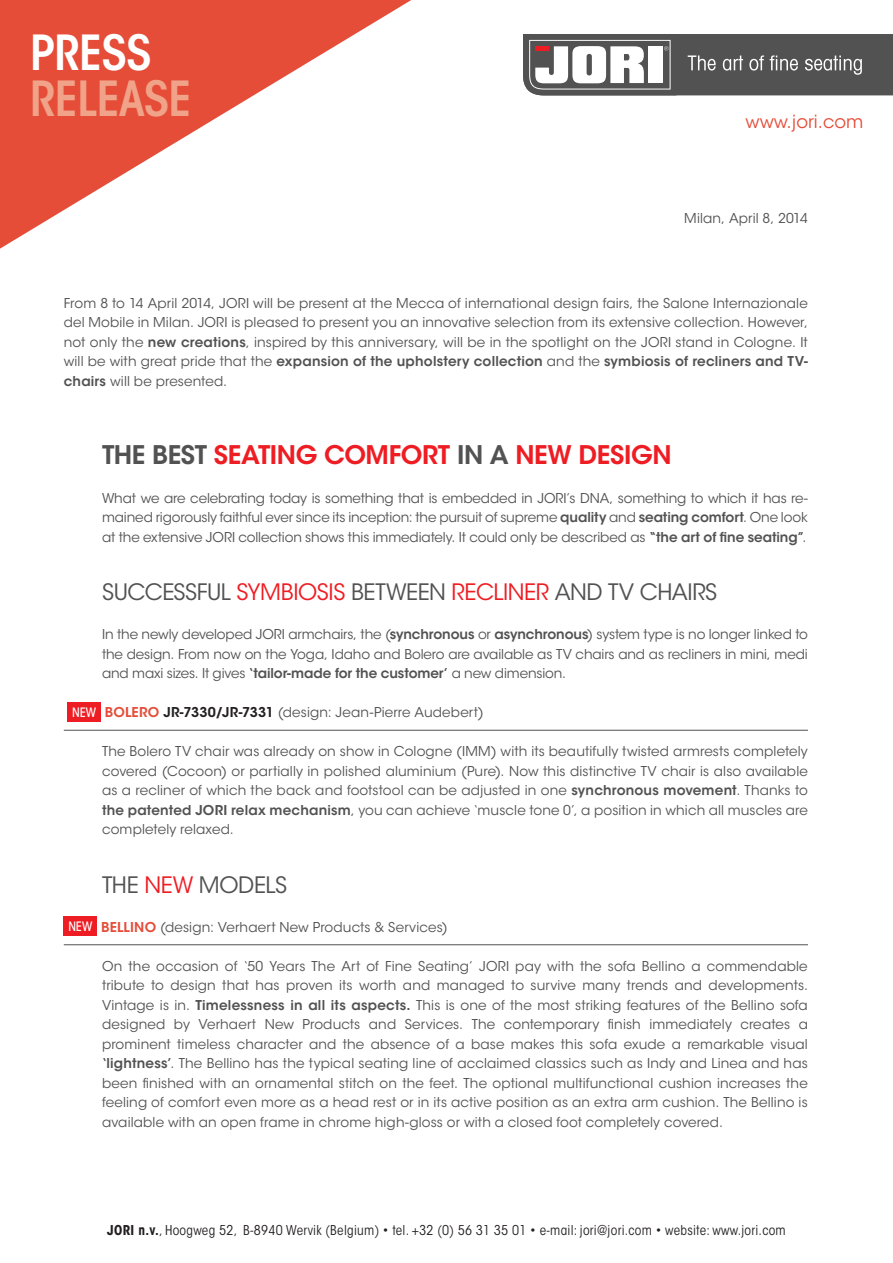
<style>
.page{position:relative;width:893px;height:1263px;background:#fff}
.page>*{position:absolute;margin:0;border:0;box-sizing:border-box;transform-origin:0 0}
.t1{font:600 condensed 48px "ITC Avant Garde Std";letter-spacing:-.02em;color:#f1a389}
.t2{font:600 condensed 48px "ITC Avant Garde Std";letter-spacing:-.02em;color:#fff}
.t3{font:600 25.5px "ITC Avant Garde Std";letter-spacing:-.015em;color:#ee1d23}
.t4{font:22.5px "ITC Avant Garde Std";letter-spacing:-.015em;color:#515251}
.Kop_5{font:18px "ITC Avant Garde Std";color:#e54d39}
.t5{font:13.5px/19.5px "ITC Avant Garde Std";letter-spacing:.01em;color:#515251;text-align:justify}
.Standaard{font:condensed 13.5px "ITC Avant Garde Std";letter-spacing:.02em;color:#231f20}
.t6{font:500 condensed 12.9px "ITC Avant Garde Std";letter-spacing:-.01em;color:#fff}
.s1{font-weight:600}
.s2{color:#515251}
.s3{color:#ee1d23}
.s4{font-weight:600;color:#e54d39}
.s5{font-weight:600;color:#231f20}
.s6{font-weight:700}
</style>
<div class="page">
<svg style="left:523px;top:34px;width:370px;height:61px"></svg>
<svg style="left:0;top:0;width:411px;height:249px"></svg>
<hr style="left:64px;top:730px;width:744px;height:1px;background:#515251">
<hr style="left:64px;top:944px;width:744px;height:1px;background:#515251">
<div style="left:68px;top:702px;width:33px;height:20px;background:#ee1d23"></div>
<div style="left:64px;top:916px;width:33px;height:20px;background:#ee1d23"></div>
<p class="t2" style="left:30px;top:22px;width:123px">PRESS</p>
<p class="t1" style="left:30px;top:69px;width:164px">RELEASE</p>
<p class="Kop_5" style="left:745px;top:111px;width:119px">www.jori.com</p>
<p class="t5" style="left:684px;top:208px;width:125px">Milan, April 8, 2014</p>
<p class="t5" style="left:64px;top:293px;width:746px">From 8 to 14 April 2014, JORI will be present at the Mecca of international design fairs, the Salone Internazionale del Mobile in Milan. JORI is pleased to present you an innovative selection from its extensive collection. However, not only the <span class="s1">new creations</span>, inspired by this anniversary, will be in the spotlight on the JORI stand in Cologne. It will be with great pride that the <span class="s1">expansion of the upholstery collection</span> and the <span class="s1">symbiosis of recliners and TV&shy;chairs</span> will be presented.</p>
<p class="t3" style="left:102px;top:438px;width:571px"><span class="s2">THE BEST</span> SEATING COMFORT <span class="s2">IN A</span> NEW DESIGN</p>
<p class="t5" style="left:102px;top:488px;width:707px">What we are celebrating today is something that is embedded in JORI’s DNA, something to which it has re&shy;mained rigorously faithful ever since its inception: the pursuit of supreme <span class="s1">quality</span> and <span class="s1">seating comfort</span>. One look at the extensive JORI collection shows this immediately. It could only be described as <span class="s1">“the art of fine seating”</span>.</p>
<p class="t4" style="left:102px;top:578px;width:617px">SUCCESSFUL <span class="s3">SYMBIOSIS</span> BETWEEN <span class="s3">RECLINER</span> AND TV CHAIRS</p>
<p class="t5" style="left:102px;top:625px;width:707px">In the newly developed JORI armchairs, the (<span class="s1">synchronous</span> or <span class="s1">asynchronous</span>) system type is no longer linked to the design. From now on the Yoga, Idaho and Bolero are available as TV chairs and as recliners in mini, medi and maxi sizes. It gives <span class="s1">‘tailor-made for the customer’</span> a new dimension.</p>
<p class="t6" style="left:72px;top:704px;width:25px">NEW</p>
<p class="t5" style="left:105px;top:703px;width:380px"><span class="s4">BOLERO</span> <span class="s5">JR-7330/JR-7331</span> (design: Jean-Pierre Audebert)</p>
<p class="t5" style="left:102px;top:742px;width:707px">The Bolero TV chair was already on show in Cologne (IMM) with its beautifully twisted armrests completely covered (Cocoon) or partially in polished aluminium (Pure). Now this distinctive TV chair is also available as a recliner of which the back and footstool can be adjusted in one <span class="s1">synchronous movement</span>. Thanks to <span class="s1">the patented JORI relax mechanism</span>, you can achieve ‘muscle tone 0’, a position in which all muscles are completely relaxed.</p>
<p class="t4" style="left:102px;top:871px;width:187px">THE <span class="s3">NEW</span> MODELS</p>
<p class="t6" style="left:68px;top:918px;width:25px">NEW</p>
<p class="t5" style="left:101px;top:917px;width:348px"><span class="s4">BELLINO</span> (design: Verhaert New Products &amp; Services)</p>
<p class="t5" style="left:102px;top:956px;width:707px">On the occasion of ‘50 Years The Art of Fine Seating’ JORI pay with the sofa Bellino a commendable tribute to design that has proven its worth and managed to survive many trends and developments.<br>Vintage is in. <span class="s1">Timelessness in all its aspects.</span> This is one of the most striking features of the Bellino sofa designed by Verhaert New Products and Services. The contemporary finish immediately creates a prominent timeless character and the absence of a base makes this sofa exude a remarkable visual <span class="s1">‘lightness’</span>. The Bellino has the typical seating line of acclaimed classics such as Indy and Linea and has been finished with an ornamental stitch on the feet. The optional multifunctional cushion increases the feeling of comfort even more as a head rest or in its active position as an extra arm cushion. The Bellino is available with an open frame in chrome high-gloss or with a closed foot completely covered.</p>
<p class="Standaard" style="left:107px;top:1222px;width:680px"><span class="s6">JORI n.v.</span>, Hoogweg 52, B-8940 Wervik (Belgium) • tel. +32 (0) 56 31 35 01 • e-mail: jori@jori.com • website: www.jori.com</p>
</div>
